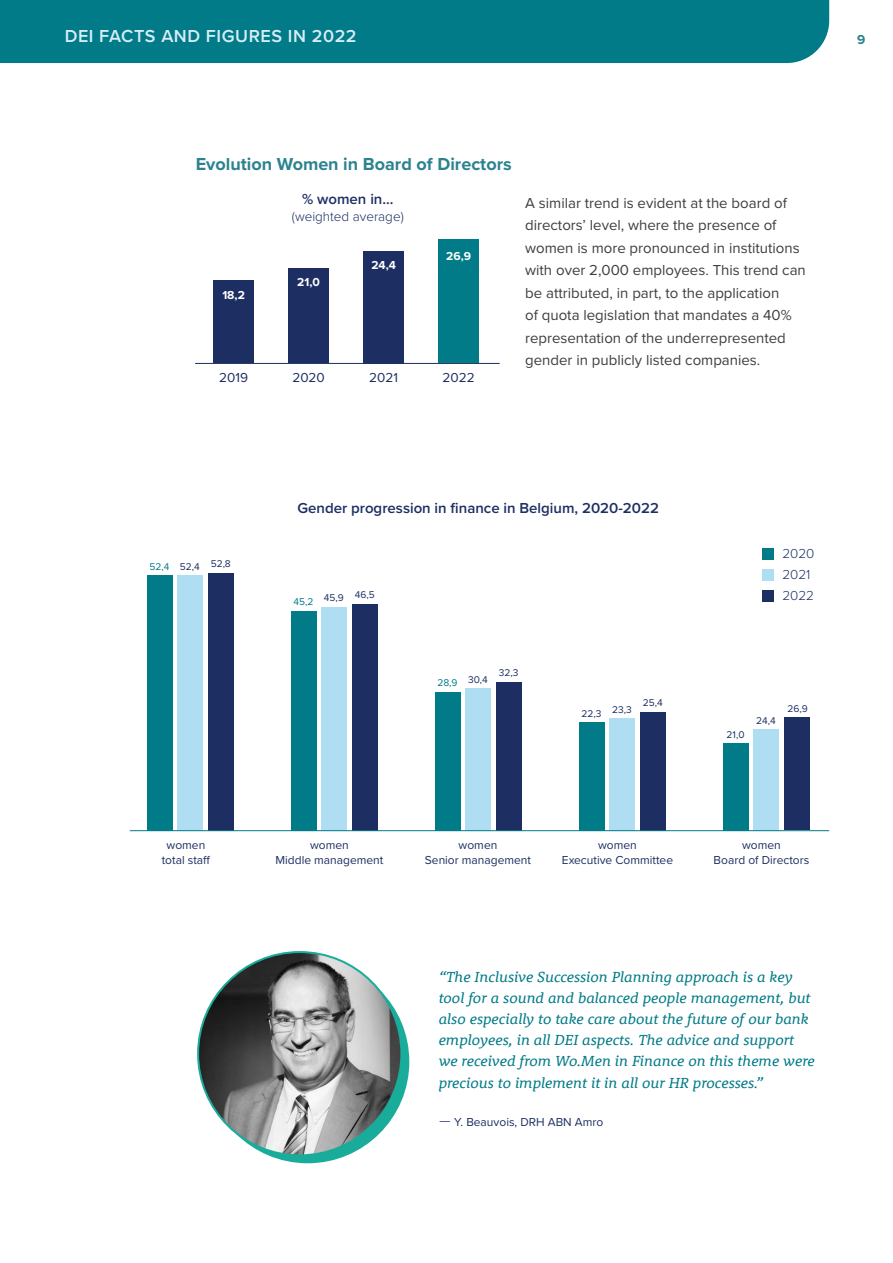
<style>
.page{position:relative;width:893px;height:1263px;background:#fff}
.page>*{position:absolute;margin:0;border:0;box-sizing:border-box;transform-origin:0 0}
.t1{font:700 18px "Proxima Nova";color:#2c8390}
.t2{font:600 18px "Proxima Nova";letter-spacing:.03em;color:#d6edf7}
.t3{font:15px/22.5px "Proxima Nova";color:#3e3e3f}
.t4{font:italic 15px/21px "Rooney";color:#007b87}
.t5{font:600 15px "Proxima Nova";color:#1d2f62}
.t6{font:300 13.5px "Proxima Nova";color:#1d2f62}
.t7{font:13.5px "Proxima Nova";color:#1d2f62}
.t8{font:700 13.5px "Proxima Nova";color:#2c8390}
.t9{font:12px "Proxima Nova";color:#1d2f62}
.t10{font:700 12px "Proxima Nova";color:#fff}
.t11{font:10.05px "Proxima Nova";color:#1d2f62}
.t12{font:10.05px "Proxima Nova";color:#007b87}
.s1{font-family:"Axiforma";font-weight:300}
</style>
<div class="page">
<div style="left:0;top:0;width:829px;height:63px;background:#007b87"></div>
<hr style="left:195px;top:363px;width:305px;height:1px;background:#1d2f62">
<div style="left:213px;top:280px;width:41px;height:83px;background:#1d2f62"></div>
<div style="left:288px;top:269px;width:41px;height:94px;background:#1d2f62"></div>
<div style="left:363px;top:251px;width:41px;height:112px;background:#1d2f62"></div>
<div style="left:438px;top:240px;width:41px;height:123px;background:#007b87"></div>
<div style="left:322px;top:607px;width:25px;height:224px;background:#afddf2"></div>
<div style="left:178px;top:576px;width:25px;height:255px;background:#afddf2"></div>
<div style="left:147px;top:576px;width:25px;height:255px;background:#007b87"></div>
<div style="left:291px;top:612px;width:25px;height:219px;background:#007b87"></div>
<div style="left:610px;top:719px;width:25px;height:112px;background:#afddf2"></div>
<div style="left:579px;top:722px;width:25px;height:109px;background:#007b87"></div>
<div style="left:754px;top:729px;width:25px;height:102px;background:#afddf2"></div>
<div style="left:723px;top:743px;width:25px;height:88px;background:#007b87"></div>
<div style="left:762px;top:548px;width:11px;height:11px;background:#007b87"></div>
<div style="left:762px;top:569px;width:11px;height:11px;background:#afddf2"></div>
<div style="left:762px;top:590px;width:11px;height:11px;background:#1d2f62"></div>
<div style="left:209px;top:573px;width:25px;height:258px;background:#1d2f62"></div>
<div style="left:353px;top:604px;width:25px;height:227px;background:#1d2f62"></div>
<div style="left:466px;top:688px;width:25px;height:143px;background:#afddf2"></div>
<div style="left:435px;top:692px;width:25px;height:139px;background:#007b87"></div>
<div style="left:496px;top:682px;width:25px;height:148px;background:#1d2f62"></div>
<div style="left:640px;top:712px;width:25px;height:118px;background:#1d2f62"></div>
<div style="left:785px;top:717px;width:25px;height:113px;background:#1d2f62"></div>
<hr style="left:130px;top:830px;width:699px;height:1px;background:#007b87">
<div style="left:206px;top:960px;width:203px;height:203px;background:#1aac9b;border-radius:50%"></div>
<img style="left:198px;top:952px;width:203px;height:203px;border-radius:102px">
<p class="t2" style="left:65px;top:26px;width:293px">DEI FACTS AND FIGURES IN 2022</p>
<p class="t8" style="left:857px;top:32px;width:10px">9</p>
<p class="t1" style="left:196px;top:153px;width:317px">Evolution Women in Board of Directors</p>
<p class="t10" style="left:222px;top:288px;width:24px">18,2</p>
<p class="t7" style="left:219px;top:369px;width:30px">2019</p>
<p class="t5" style="left:302px;top:190px;width:93px">% women in...</p>
<p class="t6" style="left:292px;top:206px;width:113px">(weighted average)</p>
<p class="t10" style="left:297px;top:275px;width:24px">21,0</p>
<p class="t7" style="left:292px;top:369px;width:34px">2020</p>
<p class="t10" style="left:371px;top:258px;width:26px">24,4</p>
<p class="t7" style="left:369px;top:369px;width:30px">2021</p>
<p class="t10" style="left:446px;top:249px;width:26px">26,9</p>
<p class="t7" style="left:443px;top:369px;width:34px">2022</p>
<p class="t3" style="left:525px;top:192px;width:282px">A similar trend is evident at the board of directors’ level, where the presence of women is more pronounced in institutions with over 2,000 employees. This trend can be attributed, in part, to the application<br>of quota legislation that mandates a 40% representation of the underrepresented gender in publicly listed companies.</p>
<p class="t12" style="left:150px;top:560px;width:21px">52,4</p>
<p class="t11" style="left:180px;top:560px;width:21px">52,4</p>
<p class="t11" style="left:211px;top:557px;width:22px">52,8</p>
<p class="t9" style="left:167px;top:837px;width:40px">women</p>
<p class="t9" style="left:162px;top:852px;width:50px">total staff</p>
<p class="t5" style="left:297px;top:499px;width:363px">Gender progression in finance in Belgium, 2020-2022</p>
<p class="t12" style="left:294px;top:596px;width:21px">45,2</p>
<p class="t11" style="left:324px;top:591px;width:21px">45,9</p>
<p class="t11" style="left:355px;top:589px;width:21px">46,5</p>
<p class="t12" style="left:437px;top:677px;width:22px">28,9</p>
<p class="t11" style="left:468px;top:674px;width:21px">30,4</p>
<p class="t11" style="left:499px;top:667px;width:21px">32,3</p>
<p class="t11" style="left:582px;top:707px;width:21px">22,3</p>
<p class="t11" style="left:612px;top:704px;width:21px">23,3</p>
<p class="t11" style="left:643px;top:697px;width:21px">25,4</p>
<p class="t9" style="left:310px;top:837px;width:40px">women</p>
<p class="t9" style="left:275px;top:852px;width:109px">Middle management</p>
<p class="t9" style="left:459px;top:837px;width:40px">women</p>
<p class="t9" style="left:425px;top:852px;width:108px">Senior management</p>
<p class="t9" style="left:598px;top:837px;width:40px">women</p>
<p class="t9" style="left:562px;top:852px;width:113px">Executive Committee</p>
<p class="t6" style="left:782px;top:544px;width:34px">2020</p>
<p class="t6" style="left:782px;top:565px;width:30px">2021</p>
<p class="t6" style="left:782px;top:586px;width:33px">2022</p>
<p class="t11" style="left:727px;top:728px;width:19px">21,0</p>
<p class="t11" style="left:756px;top:714px;width:21px">24,4</p>
<p class="t11" style="left:787px;top:703px;width:22px">26,9</p>
<p class="t9" style="left:742px;top:837px;width:40px">women</p>
<p class="t9" style="left:714px;top:852px;width:97px">Board of Directors</p>
<p class="t4" style="left:439px;top:966px;width:378px">“The Inclusive Succession Planning approach is a key tool for a sound and balanced people management, but also especially to take care about the future of our bank employees, in all DEI aspects. The advice and support we received from Wo.Men in Finance on this theme were precious to implement it in all our HR processes.”</p>
<p class="t9" style="left:439px;top:1115px;width:166px"><span class="s1">—</span> Y. Beauvois, DRH ABN Amro</p>
</div>
